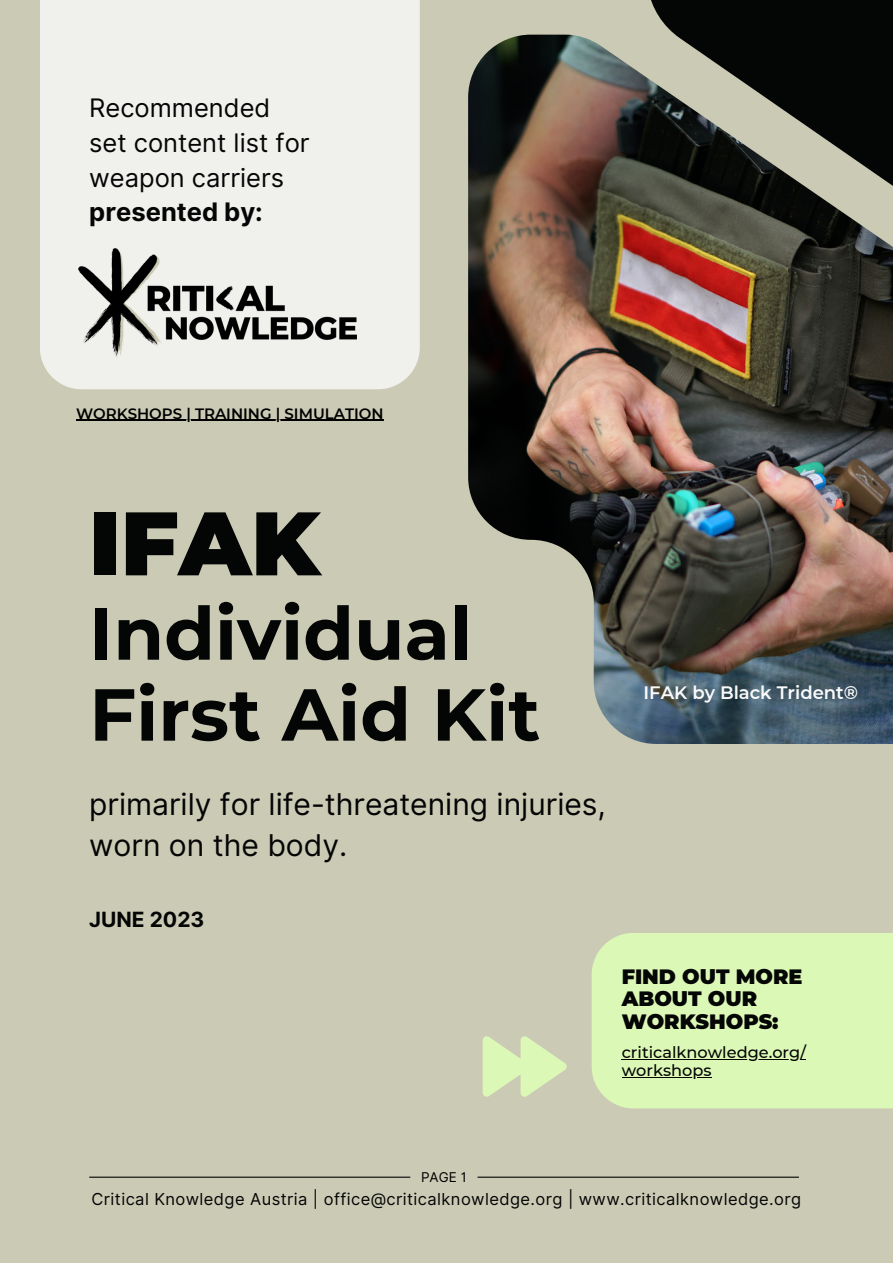
<style>
.page{position:relative;width:893px;height:1264px;background:#fff}
.page>*{position:absolute;margin:0;border:0;box-sizing:border-box;transform-origin:0 0}
.t1{font:900 89.85px "Montserrat";color:#040505}
.t2{font:700 73.5px/81px "Montserrat";color:#040505}
.t3{font:30px "Inter";color:#040505}
.t4{font:25.5px/34.8px "Inter";color:#040505}
.t5{font:700 25.5px "Inter";color:#040505}
.t6{font:700 21px "Inter";color:#040505}
.t7{font:900 20.7px/22.2px "Montserrat";color:#040505}
.t8{font:600 18px "Montserrat";color:#fafafa}
.t9{font:16.5px "Inter";letter-spacing:.025em;color:#040505}
.t10{font:500 16.2px "Montserrat";color:#040505}
.t11{font:600 15px "Montserrat";color:#000}
.t12{font:13.5px "Inter";color:#000}
</style>
<div class="page">
<div style="left:0;top:0;width:892px;height:1262px;background:#cbcbb5"></div>
<img style="left:468px;top:35px;width:424px;height:709px">
<hr style="left:89px;top:1176px;width:709px;height:1px;background:#040505">
<svg style="left:616px;top:0;width:276px;height:248px;fill:#0b0d0b"></svg>
<div style="left:40px;top:0;width:379px;height:389px;background:#f0f0ec"></div>
<img style="left:79px;top:248px;width:277px;height:110px">
<svg style="left:410px;top:1176px;width:67px;height:2px"></svg>
<div style="left:591px;top:932px;width:301px;height:176px;background:#dcf8b6"></div>
<hr style="left:621px;top:1059px;width:185px;height:1px;background:#040505">
<hr style="left:621px;top:1076px;width:90px;height:1px;background:#040505">
<svg style="left:482px;top:1036px;width:84px;height:60px"></svg>
<hr style="left:76px;top:420px;width:307px;height:1px;background:#000">
<p class="t4" style="left:89px;top:90px;width:182px">Recommended</p>
<p class="t4" style="left:89px;top:125px;width:222px">set content list for weapon carriers</p>
<p class="t5" style="left:89px;top:197px;width:175px">presented by:</p>
<p class="t11" style="left:76px;top:404px;width:309px">WORKSHOPS | TRAINING | SIMULATION</p>
<p class="t1" style="left:89px;top:488px;width:232px">IFAK</p>
<p class="t2" style="left:89px;top:593px;width:452px">Individual<br>First Aid Kit</p>
<p class="t8" style="left:643px;top:681px;width:216px">IFAK by Black Trident®</p>
<p class="t3" style="left:89px;top:786px;width:518px">primarily for life-threatening injuries,</p>
<p class="t3" style="left:89px;top:827px;width:259px">worn on the body.</p>
<p class="t6" style="left:89px;top:906px;width:117px">JUNE 2023</p>
<p class="t7" style="left:621px;top:965px;width:182px">FIND OUT MORE<br>ABOUT OUR<br>WORKSHOPS:</p>
<p class="t10" style="left:621px;top:1042px;width:186px">criticalknowledge.org/</p>
<p class="t10" style="left:621px;top:1060px;width:91px">workshops</p>
<p class="t12" style="left:421px;top:1168px;width:47px">PAGE 1</p>
<p class="t9" style="left:91px;top:1189px;width:711px">Critical Knowledge Austria | office@criticalknowledge.org | www.criticalknowledge.org</p>
</div>
